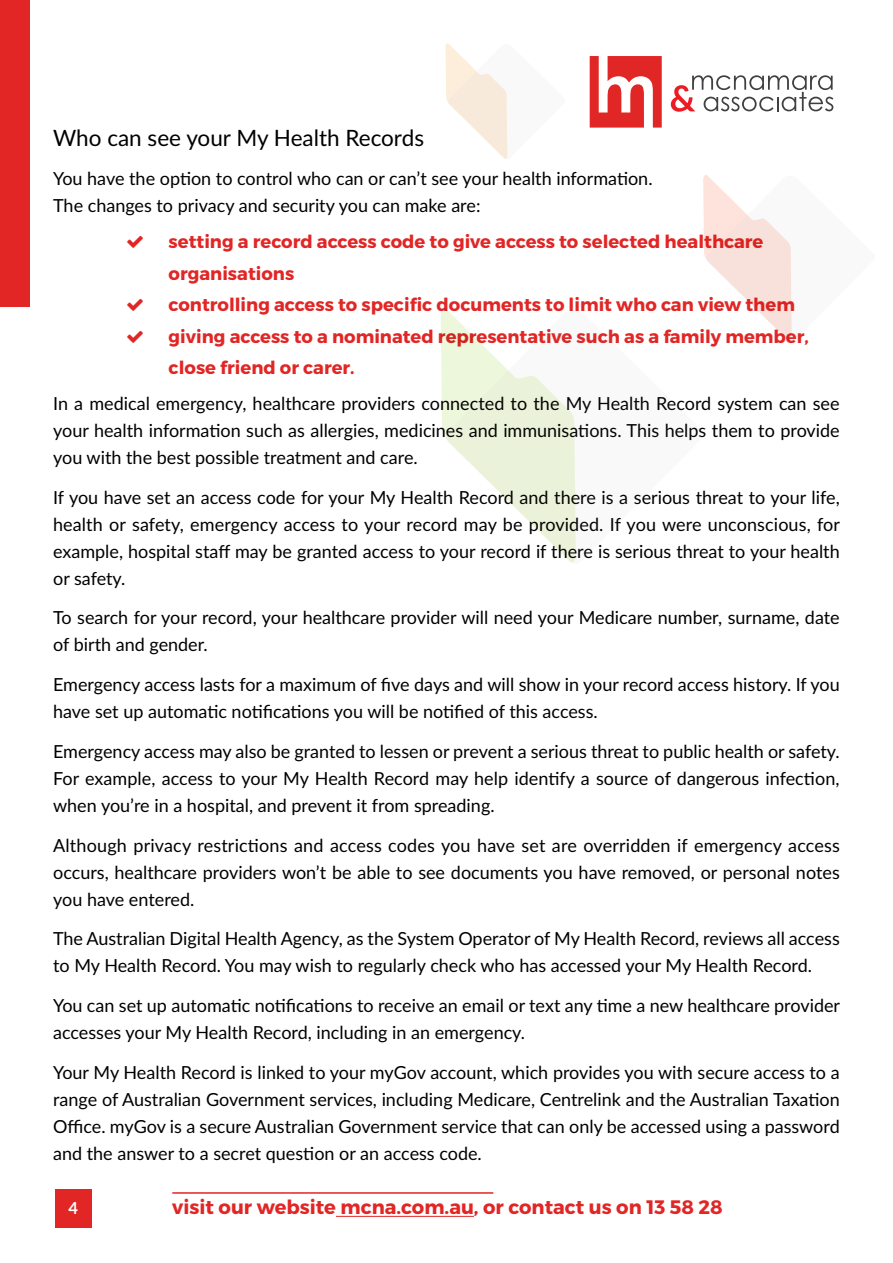
<style>
.page{position:relative;width:893px;height:1263px;background:#fff}
.page>*{position:absolute;margin:0;border:0;box-sizing:border-box;transform-origin:0 0}
.t1{font:22.5px "Lato";color:#000}
.t2{font:700 19.5px "Montserrat";color:#e12625}
.t3{font:18px/27px "Lato";color:#000}
.t4{font:700 18px/31.5px "Montserrat";color:#e12625}
.t5{font:700 16.5px "Lato";color:#fff}
</style>
<div class="page">
<svg style="left:590px;top:56px;width:72px;height:72px"></svg>
<svg style="left:671px;top:75px;width:162px;height:37px"></svg>
<div style="left:55px;top:1189px;width:36px;height:39px;background:#e12625"></div>
<hr style="left:336px;top:1216px;width:138px;height:1px;background:#e12625">
<hr style="left:172px;top:1192px;width:321px;height:2px;background:#e12625">
<div style="left:0;top:0;width:30px;height:307px;background:#e12625"></div>
<svg style="left:446px;top:43px;width:62px;height:116px"></svg>
<svg style="left:441px;top:309px;width:135px;height:254px"></svg>
<svg style="left:703px;top:175px;width:89px;height:166px"></svg>
<p class="t1" style="left:53px;top:129px;width:372px">Who can see your My Health Records</p>
<p class="t3" style="left:53px;top:165px;width:601px">You have the option to control who can or can’t see your health information.<br>The changes to privacy and security you can make are:</p>
<p class="t4" style="left:169px;top:227px;width:642px">setting a record access code to give access to selected healthcare organisations<br>controlling access to specific documents to limit who can view them giving access to a nominated representative such as a family member, close friend or carer.</p>
<p class="t3" style="left:53px;top:389px;width:788px;text-align:justify">In a medical emergency, healthcare providers connected to the My Health Record system can see your health information such as allergies, medicines and immunisations. This helps them to provide you with the best possible treatment and care.</p>
<p class="t3" style="left:53px;top:483px;width:788px;text-align:justify">If you have set an access code for your My Health Record and there is a serious threat to your life, health or safety, emergency access to your record may be provided. If you were unconscious, for example, hospital staff may be granted access to your record if there is serious threat to your health or safety.</p>
<p class="t3" style="left:53px;top:603px;width:788px">To search for your record, your healthcare provider will need your Medicare number, surname, date of birth and gender.</p>
<p class="t3" style="left:53px;top:670px;width:788px">Emergency access lasts for a maximum of five days and will show in your record access history. If you have set up automatic notifications you will be notified of this access.</p>
<p class="t3" style="left:53px;top:737px;width:788px;text-align:justify">Emergency access may also be granted to lessen or prevent a serious threat to public health or safety.<br>For example, access to your My Health Record may help identify a source of dangerous infection, when you’re in a hospital, and prevent it from spreading.</p>
<p class="t3" style="left:53px;top:831px;width:788px;text-align:justify">Although privacy restrictions and access codes you have set are overridden if emergency access occurs, healthcare providers won’t be able to see documents you have removed, or personal notes you have entered.</p>
<p class="t3" style="left:53px;top:924px;width:788px">The Australian Digital Health Agency, as the System Operator of My Health Record, reviews all access to My Health Record. You may wish to regularly check who has accessed your My Health Record.</p>
<p class="t3" style="left:53px;top:991px;width:788px">You can set up automatic notifications to receive an email or text any time a new healthcare provider accesses your My Health Record, including in an emergency.</p>
<p class="t3" style="left:53px;top:1058px;width:788px;text-align:justify">Your My Health Record is linked to your myGov account, which provides you with secure access to a range of Australian Government services, including Medicare, Centrelink and the Australian Taxation Office. myGov is a secure Australian Government service that can only be accessed using a password and the answer to a secret question or an access code.</p>
<p class="t5" style="left:68px;top:1200px;width:11px">4</p>
<p class="t2" style="left:172px;top:1199px;width:552px">visit our website mcna.com.au, or contact us on 13 58 28</p>
</div>
